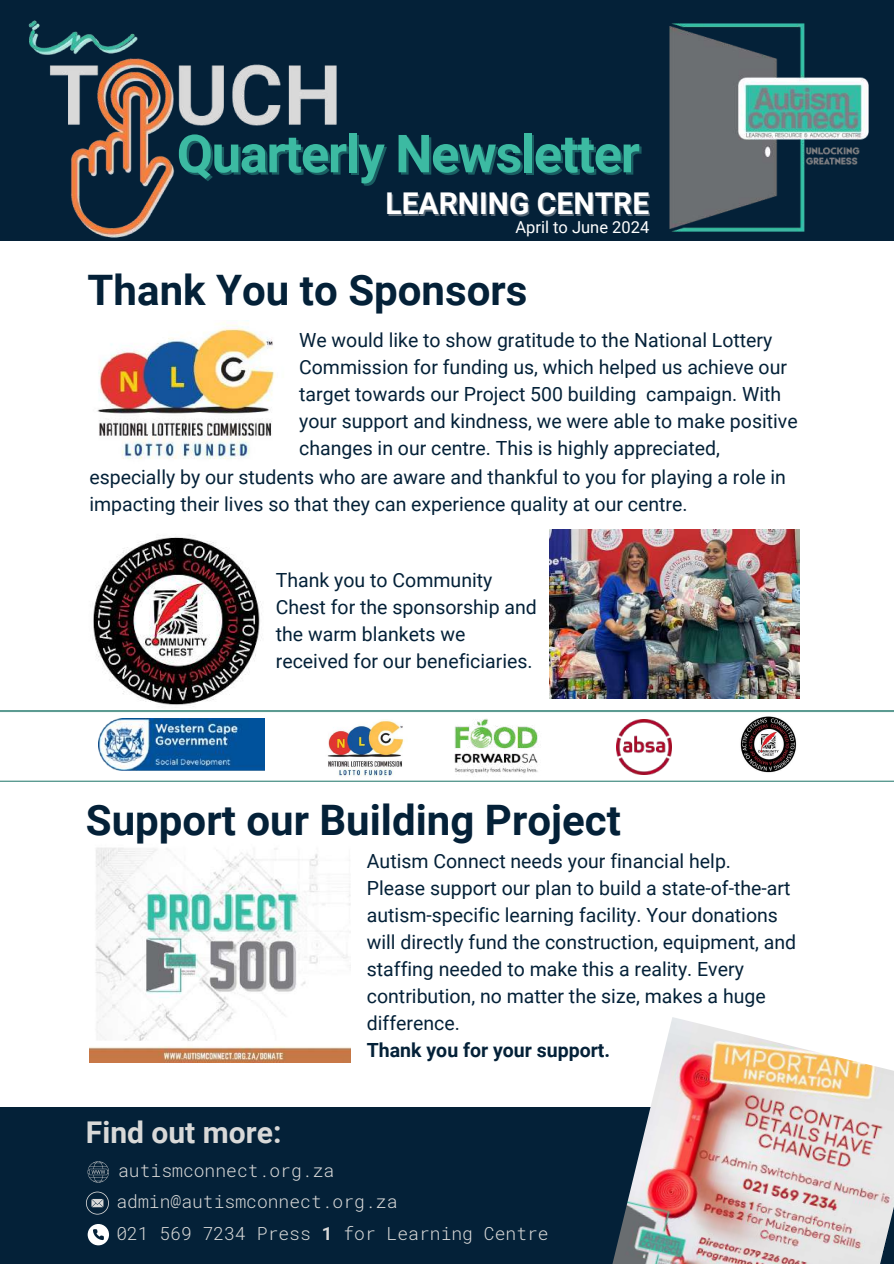
<style>
.page{position:relative;width:894px;height:1264px;background:#fff}
.page>*{position:absolute;margin:0;border:0;box-sizing:border-box;transform-origin:0 0}
.t1{font:700 52.5px "Roboto";letter-spacing:-.025em;color:#3cbaa2}
.t2{font:700 42px "Roboto";color:#042138}
.t3{font:700 30px "Roboto";color:#fff}
.t4{font:700 30px "Roboto";color:#d9d9d8}
.t5{font:19.5px/27px "Roboto";color:#042138}
.t6{font:700 19.5px "Roboto";color:#042138}
.t7{font:300 18px "Roboto Mono";color:#d9d9d8}
.t8{font:16.5px "Roboto";color:#fff}
.s1{font-weight:700}
</style>
<div class="page">
<div style="left:0;top:0;width:893px;height:241px;background:#042138"></div>
<img style="left:28px;top:20px;width:309px;height:218px">
<img style="left:669px;top:24px;width:200px;height:208px">
<div style="left:0;top:1107px;width:893px;height:156px;background:#042138"></div>
<svg style="left:86px;top:1191px;width:22px;height:23px"></svg>
<svg style="left:88px;top:1161px;width:21px;height:21px"></svg>
<svg style="left:88px;top:1224px;width:21px;height:21px"></svg>
<img style="left:97px;top:320px;width:179px;height:139px">
<img style="left:83px;top:537px;width:187px;height:174px">
<img style="left:549px;top:529px;width:249px;height:169px">
<svg style="left:0;top:711px;width:893px;height:70px"></svg>
<img style="left:323px;top:719px;width:87px;height:60px">
<img style="left:736px;top:713px;width:62px;height:62px">
<img style="left:449px;top:713px;width:94px;height:64px">
<img style="left:616px;top:719px;width:55px;height:55px">
<img style="left:98px;top:719px;width:167px;height:56px">
<img style="left:612px;top:1017px;width:281px;height:246px">
<img style="left:89px;top:848px;width:261px;height:214px">
<h1 class="t1" style="left:177px;top:124px;width:464px">Quarterly Newsletter</h1>
<h3 class="t3" style="left:385px;top:186px;width:265px">LEARNING CENTRE</h3>
<p class="t8" style="left:515px;top:218px;width:135px">April to June 2024</p>
<h2 class="t2" style="left:88px;top:266px;width:441px">Thank You to Sponsors</h2>
<p class="t5" style="left:299px;top:327px;width:500px">We would like to show gratitude to the National Lottery Commission for funding us, which helped us achieve our target towards our Project 500 building campaign. With your support and kindness, we were able to make positive changes in our centre. This is highly appreciated,</p>
<p class="t5" style="left:89px;top:464px;width:698px">especially by our students who are aware and thankful to you for playing a role in impacting their lives so that they can experience quality at our centre.</p>
<p class="t5" style="left:276px;top:566px;width:262px">Thank you to Community<br>Chest for the sponsorship and the warm blankets we received for our beneficiaries.</p>
<h2 class="t2" style="left:86px;top:796px;width:536px">Support our Building Project</h2>
<h3 class="t4" style="left:86px;top:1115px;width:197px">Find out more:</h3>
<p class="t7" style="left:118px;top:1157px;width:218px">autismconnect.org.za</p>
<p class="t5" style="left:367px;top:847px;width:431px">Autism Connect needs your financial help.<br>Please support our plan to build a state-of-the-art autism-specific learning facility. Your donations will directly fund the construction, equipment, and staffing needed to make this a reality. Every contribution, no matter the size, makes a huge difference.</p>
<p class="t6" style="left:367px;top:1038px;width:245px">Thank you for your support.</p>
<p class="t7" style="left:116px;top:1188px;width:282px">admin@autismconnect.org.za</p>
<p class="t7" style="left:116px;top:1221px;width:434px">021 569 7234 Press <span class="s1">1</span> for Learning Centre</p>
</div>
